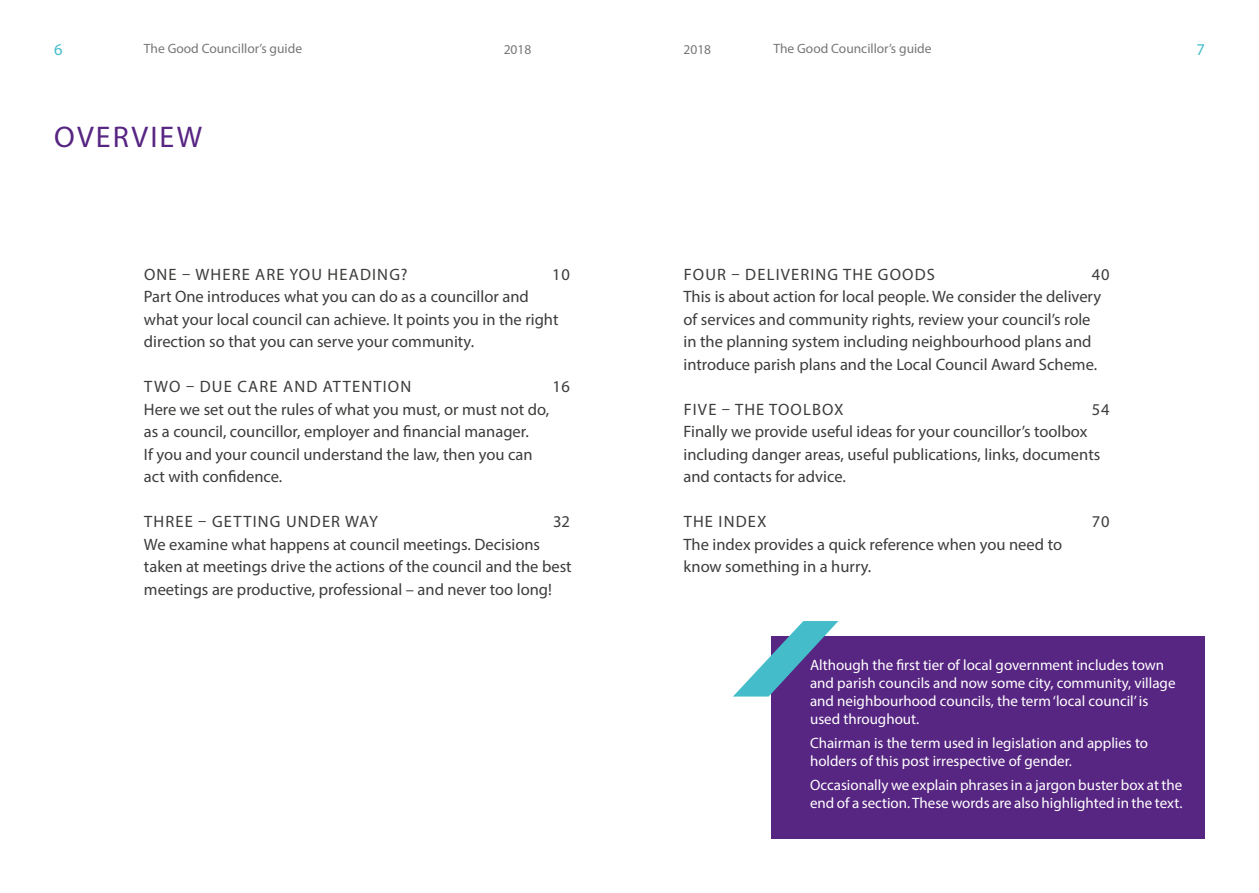
<style>
.page{position:relative;width:1259px;height:893px;background:#fff}
.page>*{position:absolute;margin:0;border:0;box-sizing:border-box;transform-origin:0 0}
.t1{font:30px "Myriad Pro";letter-spacing:.07em;color:#572582}
.t2{font:16.5px/22.5px "Myriad Pro";color:#3c3c3b}
.t3{font:16.5px "Myriad Pro";letter-spacing:.07em;color:#3c3c3b}
.t4{font:16.5px "Myriad Pro";color:#45bcc9}
.t5{font:15px/18px "Myriad Pro";color:#fff}
.t6{font:13.5px "Myriad Pro";color:#77777a}
</style>
<div class="page">
<div style="left:772px;top:636px;width:433px;height:203px;background:#572582"></div>
<svg style="left:733px;top:621px;width:105px;height:76px"></svg>
<p class="t4" style="left:54px;top:39px;width:10px">6</p>
<p class="t6" style="left:144px;top:40px;width:160px">The Good Councillor’s guide</p>
<p class="t6" style="left:504px;top:41px;width:29px">2018</p>
<p class="t6" style="left:683px;top:41px;width:29px">2018</p>
<p class="t6" style="left:773px;top:40px;width:160px">The Good Councillor’s guide</p>
<p class="t4" style="left:1196px;top:39px;width:10px">7</p>
<h1 class="t1" style="left:54px;top:118px;width:149px">OVERVIEW</h1>
<p class="t3" style="left:144px;top:264px;width:265px">ONE – WHERE ARE YOU HEADING?</p>
<p class="t2" style="left:552px;top:263px;width:19px">10</p>
<p class="t2" style="left:144px;top:285px;width:416px">Part One introduces what you can do as a councillor and what your local council can achieve. It points you in the right direction so that you can serve your community.</p>
<p class="t3" style="left:144px;top:377px;width:269px">TWO – DUE CARE AND ATTENTION</p>
<p class="t2" style="left:552px;top:375px;width:19px">16</p>
<p class="t2" style="left:144px;top:398px;width:407px">Here we set out the rules of what you must, or must not do, as a council, councillor, employer and financial manager.<br>If you and your council understand the law, then you can act with confidence.</p>
<p class="t3" style="left:144px;top:512px;width:235px">THREE – GETTING UNDER WAY</p>
<p class="t2" style="left:553px;top:510px;width:18px">32</p>
<p class="t2" style="left:144px;top:533px;width:429px">We examine what happens at council meetings. Decisions taken at meetings drive the actions of the council and the best meetings are productive, professional – and never too long!</p>
<p class="t3" style="left:683px;top:264px;width:253px">FOUR – DELIVERING THE GOODS</p>
<p class="t2" style="left:683px;top:263px;width:427px;text-indent:408px">40<br>This is about action for local people. We consider the delivery of services and community rights, review your council’s role<br>in the planning system including neighbourhood plans and introduce parish plans and the Local Council Award Scheme.</p>
<p class="t3" style="left:683px;top:399px;width:161px">FIVE – THE TOOLBOX</p>
<p class="t2" style="left:1092px;top:398px;width:19px">54</p>
<p class="t2" style="left:683px;top:420px;width:418px">Finally we provide useful ideas for your councillor’s toolbox including danger areas, useful publications, links, documents and contacts for advice.</p>
<p class="t3" style="left:683px;top:512px;width:84px">THE INDEX</p>
<p class="t2" style="left:1092px;top:510px;width:19px">70</p>
<p class="t2" style="left:683px;top:533px;width:380px">The index provides a quick reference when you need to know something in a hurry.</p>
<p class="t5" style="left:810px;top:655px;width:367px">Although the first tier of local government includes town and parish councils and now some city, community, village and neighbourhood councils, the term ‘local council’ is used throughout.</p>
<p class="t5" style="left:810px;top:733px;width:340px">Chairman is the term used in legislation and applies to holders of this post irrespective of gender.</p>
<p class="t5" style="left:810px;top:775px;width:374px">Occasionally we explain phrases in a jargon buster box at the end of a section. These words are also highlighted in the text.</p>
</div>
